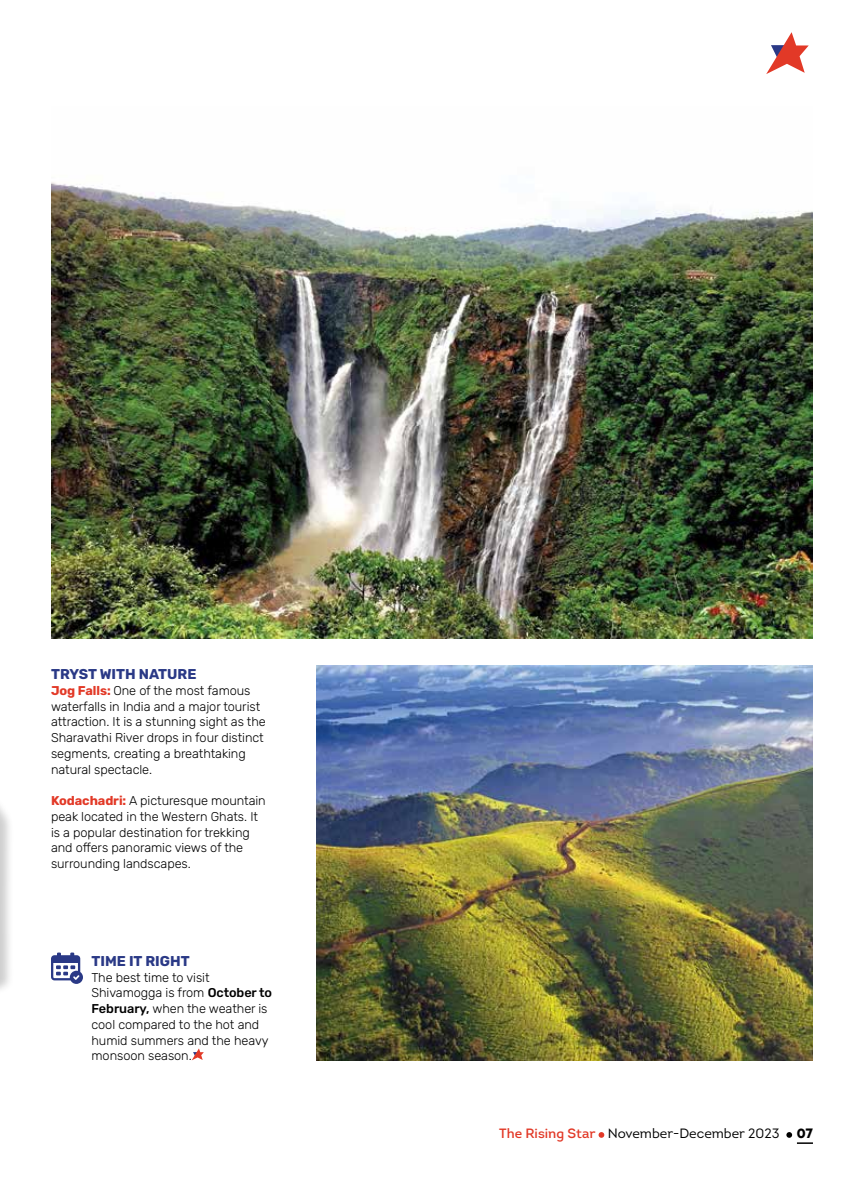
<style>
.page{position:relative;width:864px;height:1188px;background:#fff}
.page>*{position:absolute;margin:0;border:0;box-sizing:border-box;transform-origin:0 0}
.t1{font:700 14.25px "Rubik";color:#2a3986}
.t2{font:13.5px "Intro";color:#000}
.t3{font:900 13.5px "Relay";color:#000}
.t4{font:300 12.75px/15.8px "Rubik";letter-spacing:-.005em;color:#000}
.s1{font-weight:700;color:#e23927}
.s2{font-weight:500}
.s3{color:#e23927}
</style>
<div class="page">
<svg style="left:766px;top:32px;width:43px;height:42px"></svg>
<svg style="left:599px;top:1132px;width:5px;height:6px"></svg>
<svg style="left:786px;top:1132px;width:27px;height:12px"></svg>
<svg style="left:51px;top:953px;width:32px;height:31px"></svg>
<svg style="left:192px;top:1048px;width:12px;height:12px"></svg>
<div style="left:0;top:714px;width:14px;height:411px;background:#000;opacity:.2"></div>
<img style="left:51px;top:182px;width:762px;height:456px">
<img style="left:316px;top:666px;width:497px;height:394px">
<p class="t1" style="left:51px;top:666px;width:99px">TRYST WITH NATU</p>
<p class="t1" style="left:178px;top:666px;width:20px">RE</p>
<p class="t4" style="left:51px;top:683px;width:216px"><span class="s1">Jog Falls:</span> One of the most famous waterfalls in India and a major tourist attraction. It is a stunning sight as the Sharavathi River drops in four distinct segments, creating a breathtaking natural spectacle.</p>
<p class="t4" style="left:51px;top:793px;width:216px"><span class="s1">Kodachadri:</span> A picturesque mountain peak located in the Western Ghats. It is a popular destination for trekking and offers panoramic views of the surrounding landscapes.</p>
<p class="t1" style="left:92px;top:953px;width:89px">TIME IT RIGHT</p>
<p class="t4" style="left:92px;top:970px;width:182px">The best time to visit<br>Shivamogga is from <span class="s2">October to<br>February,</span> when the weather is cool compared to the hot and humid summers and the heavy monsoon season.</p>
<p class="t2" style="left:499px;top:1125px;width:282px"><span class="s3">The Rising Star</span> November-December 2023</p>
<p class="t3" style="left:797px;top:1125px;width:18px">07</p>
</div>
